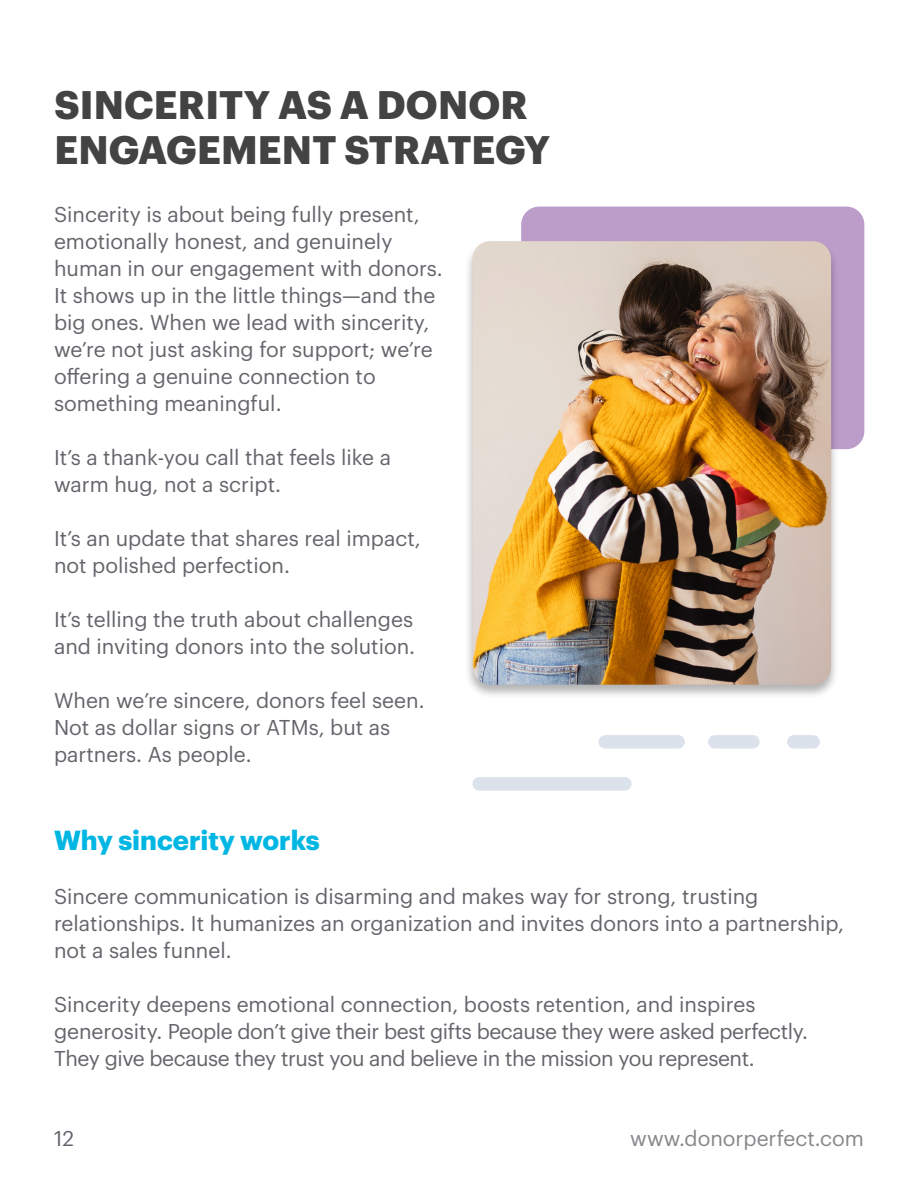
<style>
.page{position:relative;width:918px;height:1188px;background:#fff}
.page>*{position:absolute;margin:0;border:0;box-sizing:border-box;transform-origin:0 0}
.t1{font:700 39px/45px "Graphik";letter-spacing:.005em;color:#434343}
.t2{font:700 27px "Graphik";color:#00b6e3}
.t3{font:21px/27px "Graphik";color:#63656a}
.t4{font:21px/27px "Graphik";letter-spacing:-.02em;color:#63656a}
.t5{font:21px "Graphik";color:#88868a}
</style>
<div class="page">
<div style="left:521px;top:207px;width:343px;height:242px;background:#bc9cc9;border-radius:18px"></div>
<div style="left:464px;top:239px;width:375px;height:460px;background:#000;opacity:.3"></div>
<img style="left:472px;top:241px;width:359px;height:444px">
<div style="left:598px;top:735px;width:87px;height:14px;background:#dce2eb;border-radius:7px"></div>
<div style="left:708px;top:735px;width:52px;height:14px;background:#dce2eb;border-radius:7px"></div>
<div style="left:787px;top:735px;width:33px;height:14px;background:#dce2eb;border-radius:7px"></div>
<div style="left:472px;top:777px;width:160px;height:14px;background:#dce2eb;border-radius:7px"></div>
<h1 class="t1" style="left:54px;top:78px;width:497px">SINCERITY AS A DONOR<br>ENGAGEMENT STRATEGY</h1>
<p class="t3" style="left:54px;top:199px;width:390px">Sincerity is about being fully present, emotionally honest, and genuinely human in our engagement with donors.<br>It shows up in the little things—and the big ones. When we lead with sincerity, we’re not just asking for support; we’re offering a genuine connection to something meaningful.</p>
<p class="t3" style="left:54px;top:442px;width:339px">It’s a thank-you call that feels like a warm hug, not a script.</p>
<p class="t3" style="left:54px;top:523px;width:368px">It’s an update that shares real impact, not polished perfection.</p>
<p class="t3" style="left:54px;top:604px;width:363px">It’s telling the truth about challenges and inviting donors into the solution.</p>
<p class="t3" style="left:54px;top:685px;width:372px">When we’re sincere, donors feel seen.<br>Not as dollar signs or ATMs, but as partners. As people.</p>
<p class="t2" style="left:54px;top:819px;width:267px">Why sincerity works</p>
<p class="t3" style="left:54px;top:881px;width:792px">Sincere communication is disarming and makes way for strong, trusting relationships. It humanizes an organization and invites donors into a partnership, not a sales funnel.</p>
<p class="t4" style="left:54px;top:989px;width:756px">Sincerity deepens emotional connection, boosts retention, and inspires generosity. People don’t give their best gifts because they were asked perfectly.<br>They give because they trust you and believe in the mission you represent.</p>
<p class="t3" style="left:54px;top:1123px;width:22px">12</p>
<p class="t5" style="left:630px;top:1122px;width:235px">www.donorperfect.com</p>
</div>
